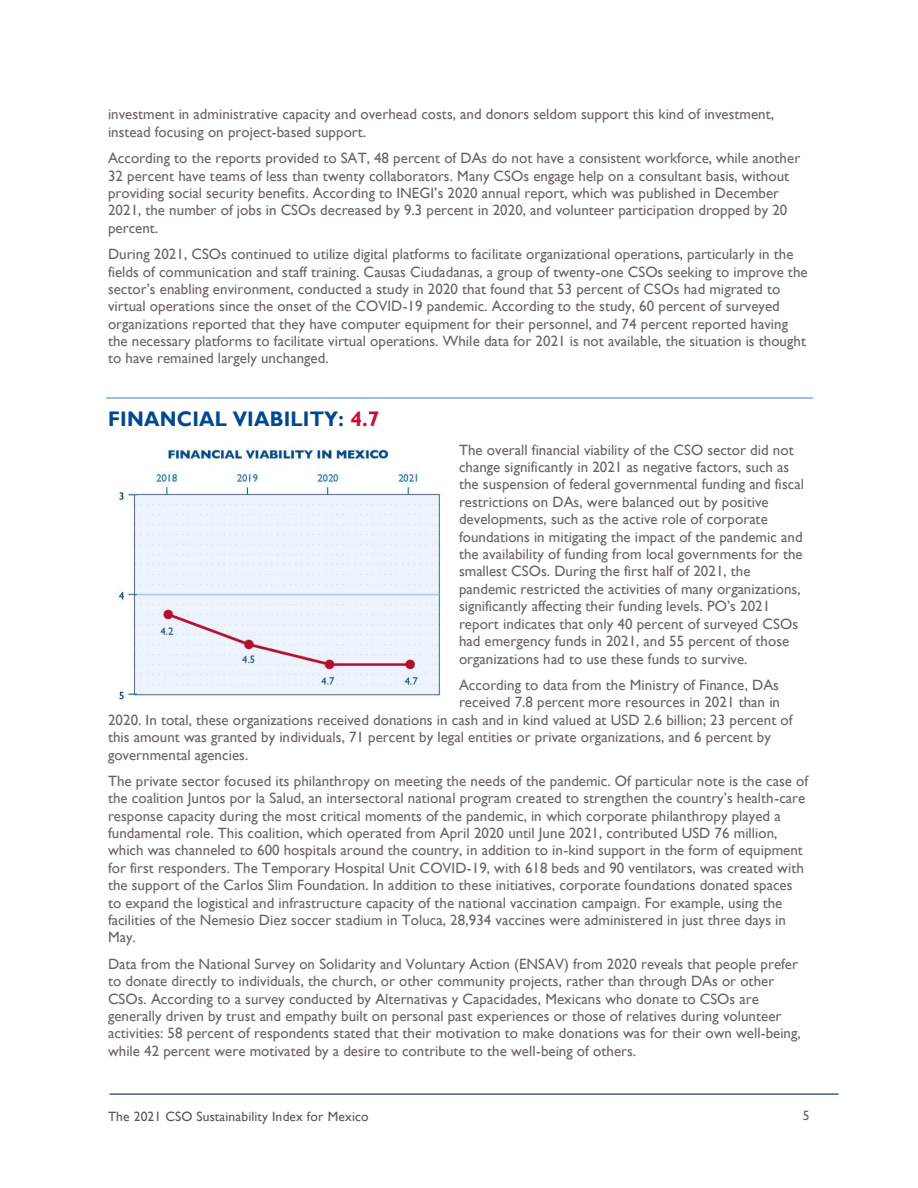
<style>
.page{position:relative;width:918px;height:1188px;background:#fff}
.page>*{position:absolute;margin:0;border:0;box-sizing:border-box;transform-origin:0 0}
.t1{font:700 21px "Gill Sans";letter-spacing:.01em;color:#004990;scale:.95 1}
.t2{font:15px/17.4px "Gill Sans";color:#6c6463}
.t3{font:13.5px "Gill Sans";letter-spacing:.01em;color:#595959}
.t4{font:13.5px "Gill Sans";color:#6c6463}
.s1{color:#c2113a}
</style>
<div class="page">
<hr style="left:110px;top:1094px;width:729px;height:1px;background:#002a6c">
<hr style="left:106px;top:398px;width:706px;height:1px;background:#9dbfe5">
<img style="left:117px;top:448px;width:324px;height:253px">
<p class="t2" style="left:108px;top:105px;width:668px">investment in administrative capacity and overhead costs, and donors seldom support this kind of investment, instead focusing on project-based support.</p>
<p class="t2" style="left:108px;top:149px;width:694px">According to the reports provided to SAT, 48 percent of DAs do not have a consistent workforce, while another 32 percent have teams of less than twenty collaborators. Many CSOs engage help on a consultant basis, without providing social security benefits. According to INEGI’s 2020 annual report, which was published in December 2021, the number of jobs in CSOs decreased by 9.3 percent in 2020, and volunteer participation dropped by 20 percent.</p>
<p class="t2" style="left:108px;top:245px;width:701px">During 2021, CSOs continued to utilize digital platforms to facilitate organizational operations, particularly in the fields of communication and staff training. Causas Ciudadanas, a group of twenty-one CSOs seeking to improve the sector’s enabling environment, conducted a study in 2020 that found that 53 percent of CSOs had migrated to virtual operations since the onset of the COVID-19 pandemic. According to the study, 60 percent of surveyed organizations reported that they have computer equipment for their personnel, and 74 percent reported having the necessary platforms to facilitate virtual operations. While data for 2021 is not available, the situation is thought to have remained largely unchanged.</p>
<h1 class="t1" style="left:108px;top:406px;width:287px">FINANCIAL VIABILITY: <span class="s1">4.7</span></h1>
<p class="t2" style="left:459px;top:441px;width:346px">The overall financial viability of the CSO sector did not change significantly in 2021 as negative factors, such as the suspension of federal governmental funding and fiscal restrictions on DAs, were balanced out by positive developments, such as the active role of corporate foundations in mitigating the impact of the pandemic and the availability of funding from local governments for the smallest CSOs. During the first half of 2021, the pandemic restricted the activities of many organizations, significantly affecting their funding levels. PO’s 2021 report indicates that only 40 percent of surveyed CSOs had emergency funds in 2021, and 55 percent of those organizations had to use these funds to survive.</p>
<p class="t2" style="left:459px;top:676px;width:321px">According to data from the Ministry of Finance, DAs</p>
<p class="t2" style="left:459px;top:693px;width:322px">received 7.8 percent more resources in 2021 than in</p>
<p class="t2" style="left:108px;top:711px;width:686px">2020. In total, these organizations received donations in cash and in kind valued at USD 2.6 billion; 23 percent of</p>
<p class="t2" style="left:108px;top:728px;width:664px">this amount was granted by individuals, 71 percent by legal entities or private organizations, and 6 percent by</p>
<p class="t2" style="left:108px;top:746px;width:142px">governmental agencies.</p>
<p class="t2" style="left:108px;top:772px;width:702px">The private sector focused its philanthropy on meeting the needs of the pandemic. Of particular note is the case of the coalition Juntos por la Salud, an intersectoral national program created to strengthen the country’s health-care response capacity during the most critical moments of the pandemic, in which corporate philanthropy played a fundamental role. This coalition, which operated from April 2020 until June 2021, contributed USD 76 million, which was channeled to 600 hospitals around the country, in addition to in-kind support in the form of equipment for first responders. The Temporary Hospital Unit COVID-19, with 618 beds and 90 ventilators, was created with the support of the Carlos Slim Foundation. In addition to these initiatives, corporate foundations donated spaces to expand the logistical and infrastructure capacity of the national vaccination campaign. For example, using the facilities of the Nemesio Diez soccer stadium in Toluca, 28,934 vaccines were administered in just three days in May.</p>
<p class="t2" style="left:108px;top:955px;width:694px">Data from the National Survey on Solidarity and Voluntary Action (ENSAV) from 2020 reveals that people prefer to donate directly to individuals, the church, or other community projects, rather than through DAs or other CSOs. According to a survey conducted by Alternativas y Capacidades, Mexicans who donate to CSOs are generally driven by trust and empathy built on personal past experiences or those of relatives during volunteer activities: 58 percent of respondents stated that their motivation to make donations was for their own well-being, while 42 percent were motivated by a desire to contribute to the well-being of others.</p>
<p class="t3" style="left:108px;top:1108px;width:262px">The 2021 CSO Sustainability Index for Mexico</p>
<p class="t4" style="left:803px;top:1107px;width:8px">5</p>
</div>
